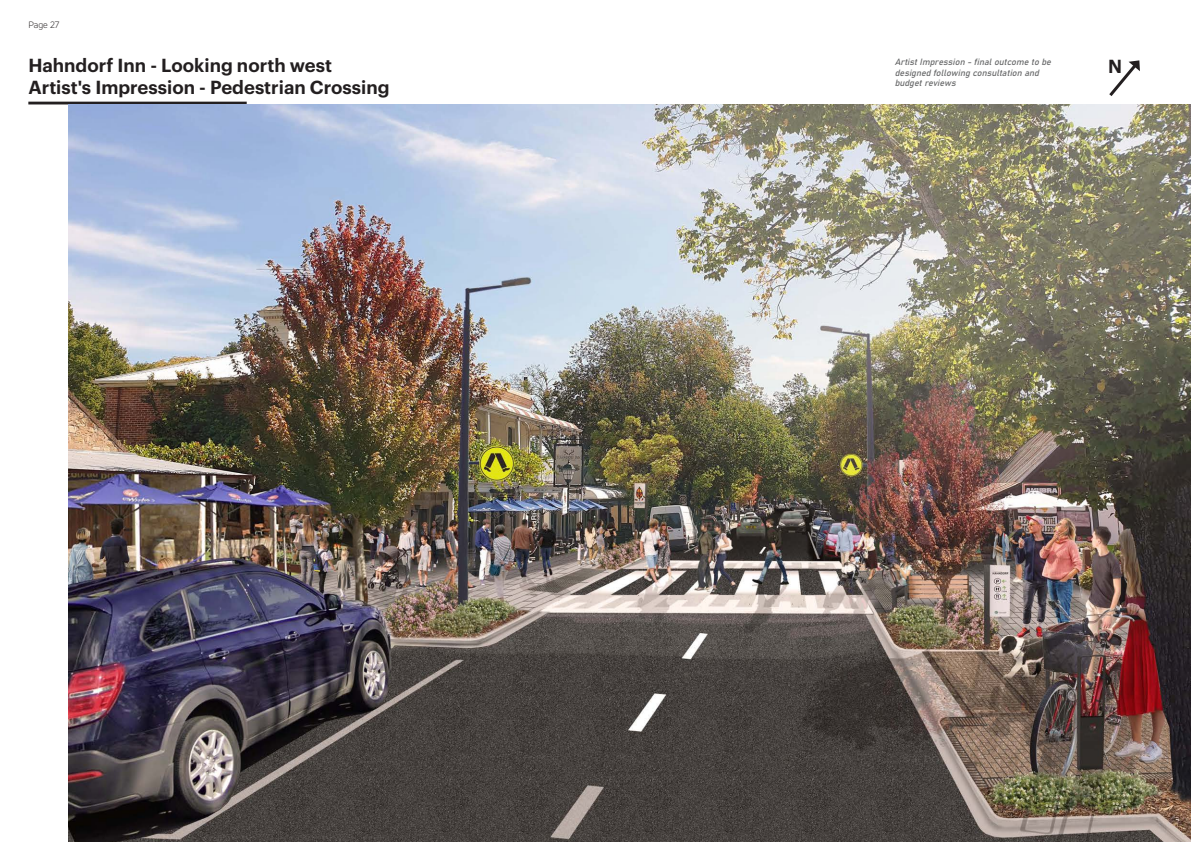
<style>
.page{position:relative;width:1191px;height:842px;background:#fff}
.page>*{position:absolute;margin:0;border:0;box-sizing:border-box;transform-origin:0 0}
.t1{font:600 18.5px "Graphik";color:#231f20}
.t2{font:italic 9px/10.8px "Bahnschrift";color:#68696a}
.t3{font:9px "Uni Neue";color:#231f20}
</style>
<div class="page">
<hr style="left:28px;top:102px;width:219px;height:2px;background:#231f20">
<img style="left:68px;top:104px;width:1123px;height:738px">
<svg style="left:1109px;top:60px;width:31px;height:36px"></svg>
<p class="t3" style="left:28px;top:19px;width:33px">Page 27</p>
<p class="t1" style="left:28px;top:51px;width:305px">Hahndorf Inn - Looking north west</p>
<p class="t1" style="left:28px;top:74px;width:363px">Artist's Impression - Pedestrian Crossing</p>
<p class="t2" style="left:894px;top:56px;width:160px">ArtistImpression -finaloutcometobe</p>
<p class="t2" style="left:894px;top:66px;width:148px">designedfollowingconsultation and budgetreviews</p>
<p class="t1" style="left:1108px;top:52px;width:16px">N</p>
</div>
